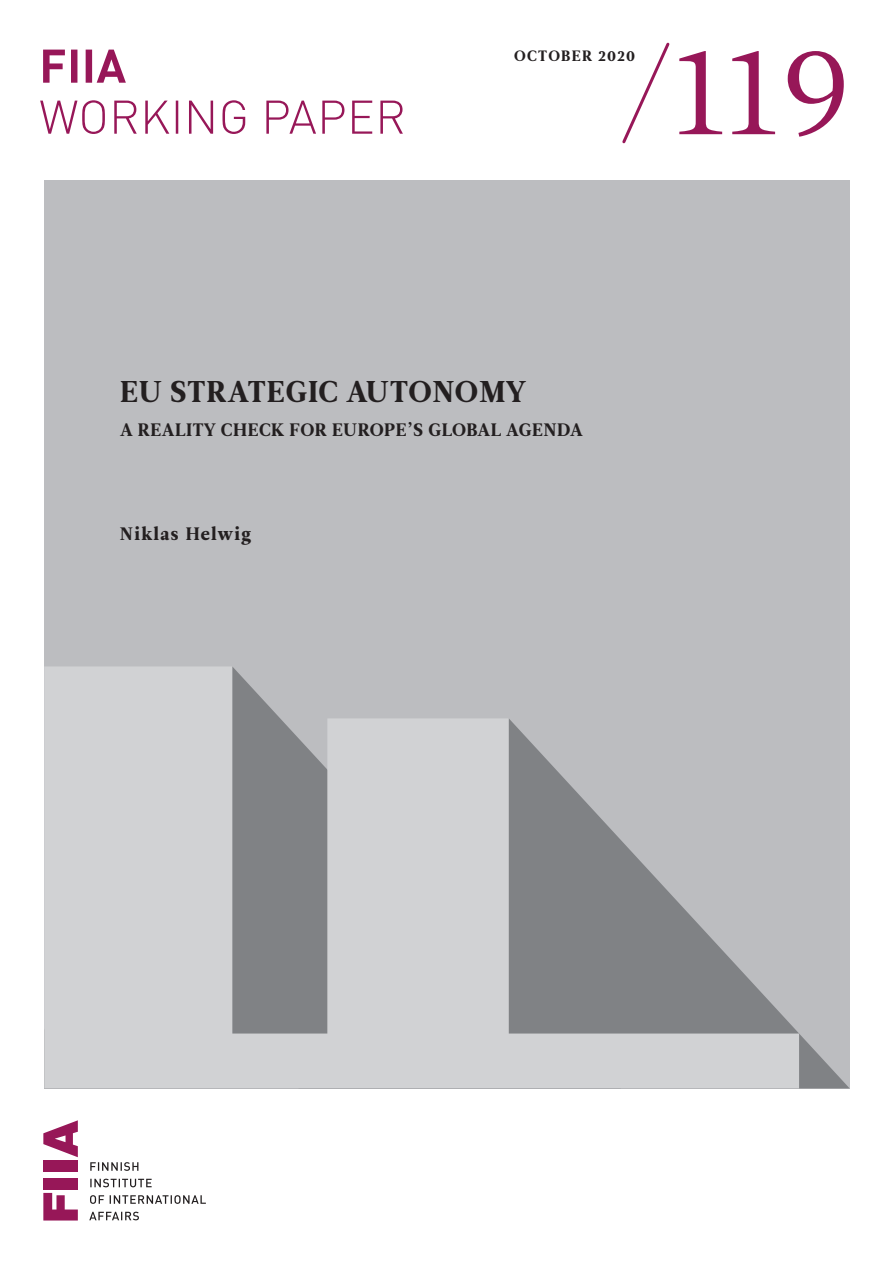
<style>
.page{position:relative;width:893px;height:1263px;background:#fff}
.page>*{position:absolute;margin:0;border:0;box-sizing:border-box;transform-origin:0 0}
.t1{font:126px "Leitura News Roman 1";color:#971758}
.t2{font:30px "Leitura News Roman 4";letter-spacing:.035em;color:#231f20}
.t3{font:18px "Leitura News Roman 4";letter-spacing:.035em;color:#231f20}
.t4{font:18px "Leitura News Roman 4";letter-spacing:.08em;color:#231f20}
.t5{font:15px "Leitura News Roman 4";letter-spacing:.085em;color:#231f20}
</style>
<div class="page">
<div style="left:43px;top:1178px;width:35px;height:11px;background:#971758"></div>
<svg style="left:43px;top:1193px;width:35px;height:27px"></svg>
<div style="left:43px;top:1161px;width:35px;height:11px;background:#971758"></div>
<svg style="left:43px;top:1120px;width:35px;height:37px"></svg>
<svg style="left:89px;top:1212px;width:50px;height:8px"></svg>
<svg style="left:90px;top:1195px;width:116px;height:9px"></svg>
<svg style="left:90px;top:1179px;width:62px;height:8px"></svg>
<svg style="left:90px;top:1162px;width:48px;height:9px"></svg>
<svg style="left:40px;top:100px;width:363px;height:34px"></svg>
<svg style="left:43px;top:50px;width:83px;height:33px"></svg>
<div style="left:44px;top:180px;width:806px;height:908px;background:#bcbdc0"></div>
<svg style="left:622px;top:42px;width:48px;height:102px"></svg>
<svg style="left:799px;top:1034px;width:50px;height:54px"></svg>
<svg style="left:44px;top:666px;width:755px;height:422px;fill:#d1d2d4"></svg>
<p class="t5" style="left:514px;top:47px;width:122px">OCTOBER 2020</p>
<p class="t1" style="left:674px;top:17px;width:179px">119</p>
<h2 class="t2" style="left:120px;top:373px;width:407px">EU STRATEGIC AUTONOMY</h2>
<h4 class="t3" style="left:120px;top:419px;width:464px">A REALITY CHECK FOR EUROPE’S GLOBAL AGENDA</h4>
<p class="t4" style="left:120px;top:523px;width:133px">Niklas Helwig</p>
</div>
